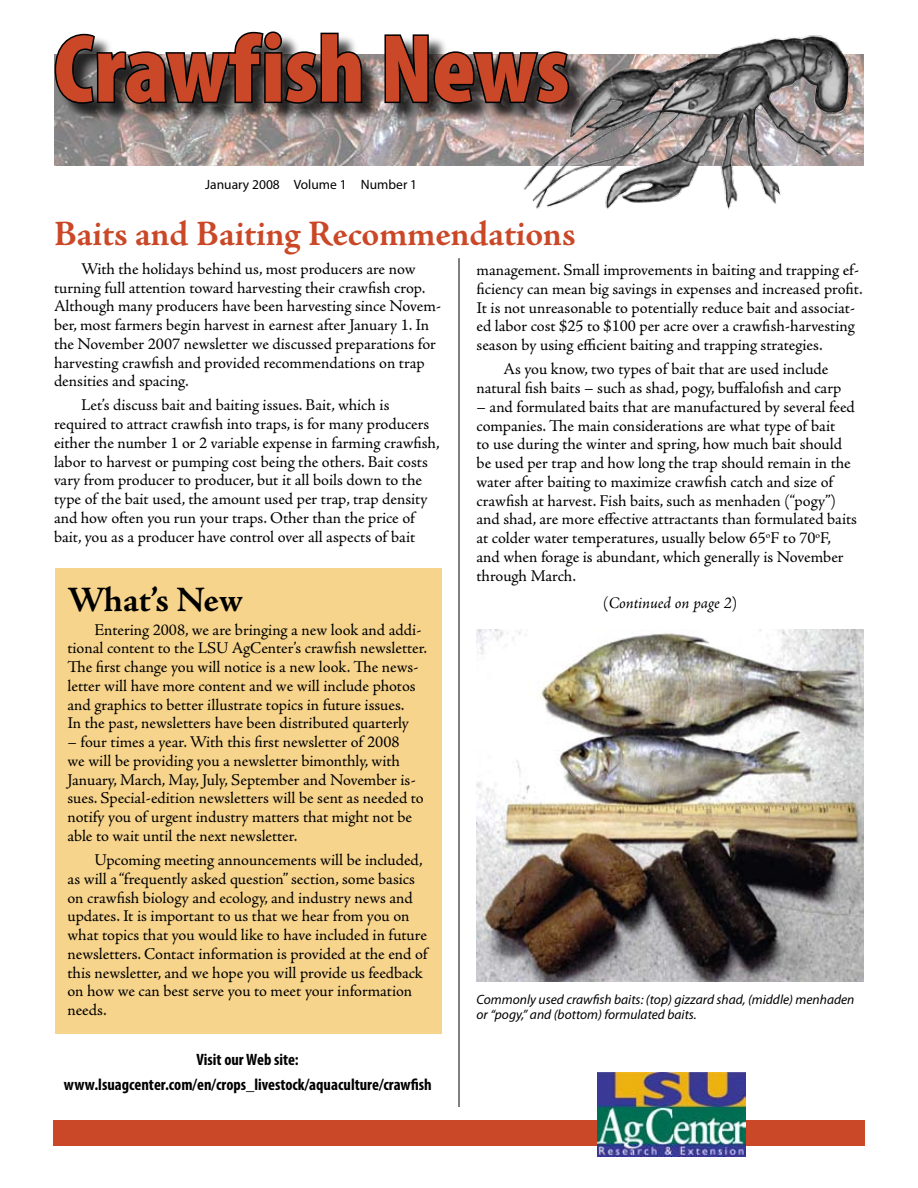
<style>
.page{position:relative;width:918px;height:1188px;background:#fff}
.page>*{position:absolute;margin:0;border:0;box-sizing:border-box;transform-origin:0 0}
.t1{font:900 condensed 97.5px "Myriad Pro";color:#ca4827}
.t2{font:700 36px "Adobe Jenson Pro";letter-spacing:-.005em;color:#ca4827}
.t3{font:700 36px "Adobe Jenson Pro";letter-spacing:-.01em;color:#000}
.t4{font:16.5px/18.8px "Adobe Jenson Pro";letter-spacing:-.005em;color:#000}
.t5{font:700 condensed 16.5px/25.2px "Myriad Pro";color:#000;text-align:center}
.t6{font:italic 16.5px "Adobe Jenson Pro";letter-spacing:-.005em;color:#000}
.t7{font:italic 13.5px/15px "Myriad Pro";color:#000}
.t8{font:13.5px "Myriad Pro";color:#000}
.s1{font-style:normal}
</style>
<div class="page">
<div style="left:55px;top:568px;width:386px;height:466px;background:#f7d48b"></div>
<img style="left:54px;top:54px;width:810px;height:111px">
<img style="left:508px;top:35px;width:348px;height:175px">
<div style="left:56px;top:33px;width:533px;height:91px;background:#000;opacity:.75"></div>
<svg style="left:54px;top:31px;width:310px;height:74px"></svg>
<svg style="left:383px;top:33px;width:188px;height:73px"></svg>
<div style="left:54px;top:1120px;width:811px;height:26px;background:#ca4827"></div>
<img style="left:598px;top:1072px;width:147px;height:85px">
<img style="left:477px;top:629px;width:387px;height:353px">
<hr style="left:459px;top:258px;width:1px;height:849px;background:#000">
<h1 class="t1" style="left:54px;top:7px;width:517px">Crawfish News</h1>
<p class="t8" style="left:205px;top:176px;width:213px">January 2008 Volume 1 Number 1</p>
<h2 class="t2" style="left:54px;top:213px;width:523px">Baits and Baiting Recommendations</h2>
<p class="t4" style="left:54px;top:260px;width:389px;text-indent:27px">With the holidays behind us, most producers are now turning full attention toward harvesting their crawfish crop.<br>Although many producers have been harvesting since Novem&shy;ber, most farmers begin harvest in earnest after January 1. In the November 2007 newsletter we discussed preparations for harvesting crawfish and provided recommendations on trap densities and spacing.</p>
<p class="t4" style="left:54px;top:396px;width:387px;text-indent:27px">Let’s discuss bait and baiting issues. Bait, which is required to attract crawfish into traps, is for many producers either the number 1 or 2 variable expense in farming crawfish, labor to harvest or pumping cost being the others. Bait costs vary from producer to producer, but it all boils down to the type of the bait used, the amount used per trap, trap density and how often you run your traps. Other than the price of bait, you as a producer have control over all aspects of bait</p>
<p class="t4" style="left:477px;top:261px;width:388px">management. Small improvements in baiting and trapping ef&shy;ficiency can mean big savings in expenses and increased profit.<br>It is not unreasonable to potentially reduce bait and associat&shy;ed labor cost $25 to $100 per acre over a crawfish-harvesting season by using efficient baiting and trapping strategies.</p>
<p class="t4" style="left:477px;top:360px;width:366px;text-indent:27px">As you know, two types of bait that are used include natural fish baits – such as shad, pogy, buffalofish and carp</p>
<p class="t4" style="left:477px;top:398px;width:382px">– and formulated baits that are manufactured by several feed companies. The main considerations are what type of bait<br>to use during the winter and spring, how much bait should be used per trap and how long the trap should remain in the water after baiting to maximize crawfish catch and size of crawfish at harvest. Fish baits, such as menhaden (“pogy”) and shad, are more effective attractants than formulated baits at colder water temperatures, usually below 65<sup>o</sup>F to 70<sup>o</sup>F, and when forage is abundant, which generally is November through March.</p>
<h2 class="t3" style="left:68px;top:579px;width:177px">What’s New</h2>
<p class="t4" style="left:68px;top:620px;width:361px;text-indent:27px">Entering 2008, we are bringing a new look and addi&shy;tional content to the LSU AgCenter’s crawfish newsletter.<br>The first change you will notice is a new look. The news&shy;letter will have more content and we will include photos and graphics to better illustrate topics in future issues.<br>In the past, newsletters have been distributed quarterly</p>
<p class="t4" style="left:68px;top:733px;width:358px">– four times a year. With this first newsletter of 2008<br>we will be providing you a newsletter bimonthly, with January, March, May, July, September and November is&shy;sues. Special-edition newsletters will be sent as needed to notify you of urgent industry matters that might not be able to wait until the next newsletter.</p>
<p class="t4" style="left:68px;top:851px;width:362px;text-indent:27px">Upcoming meeting announcements will be included, as will a “frequently asked question” section, some basics on crawfish biology and ecology, and industry news and updates. It is important to us that we hear from you on what topics that you would like to have included in future newsletters. Contact information is provided at the end of this newsletter, and we hope you will provide us feedback on how we can best serve you to meet your information needs.</p>
<p class="t6" style="left:603px;top:594px;width:136px"><span class="s1">(</span>Continued on page 2<span class="s1">)</span></p>
<p class="t7" style="left:477px;top:992px;width:379px">Commonly used crawfish baits: (top) gizzard shad, (middle) menhaden or “pogy,” and (bottom) formulated baits.</p>
<p class="t5" style="left:64px;top:1047px;width:369px">Visit our Web site: www.lsuagcenter.com/en/crops_livestock/aquaculture/crawfish</p>
</div>
